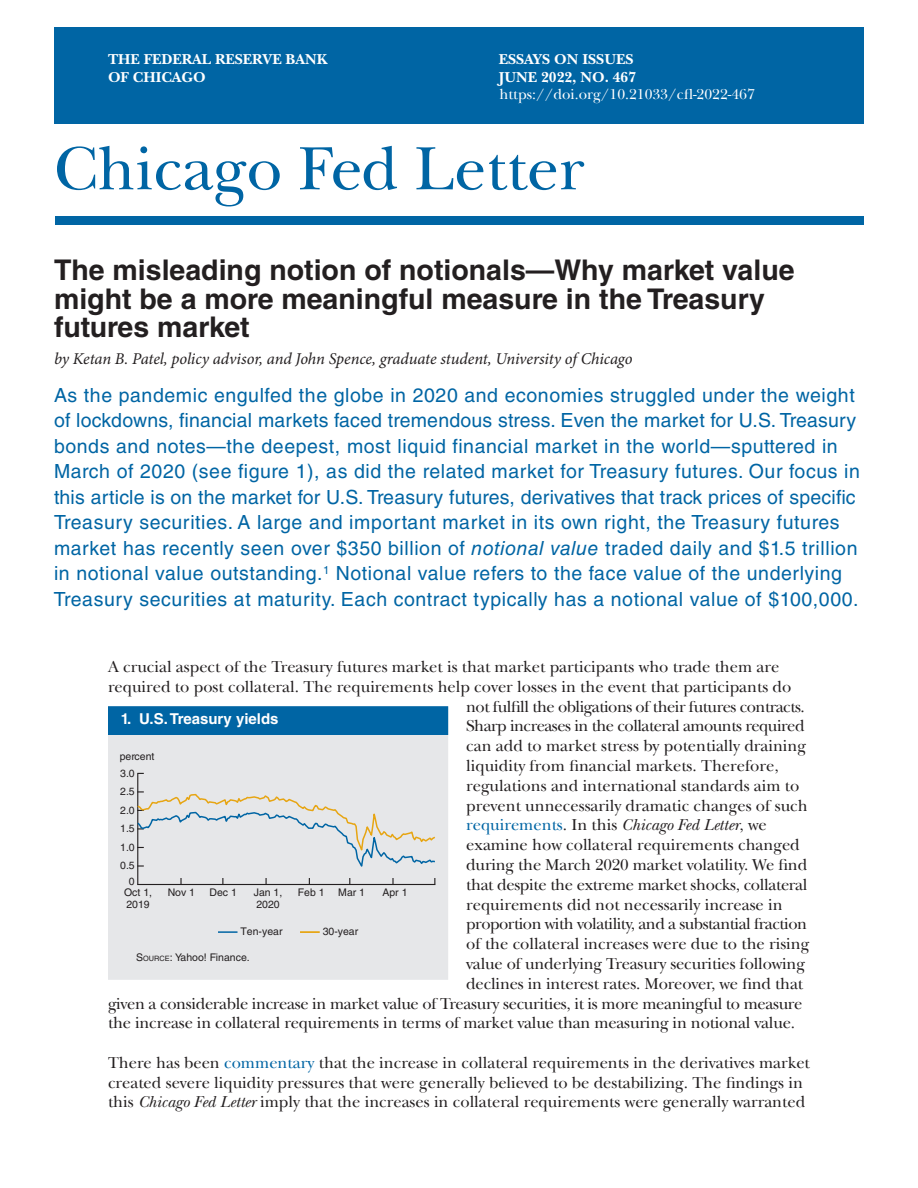
<style>
.page{position:relative;width:918px;height:1188px;background:#fff}
.page>*{position:absolute;margin:0;border:0;box-sizing:border-box;transform-origin:0 0}
.t1{font:63.75px "New Baskerville Std";color:#0065a4}
.headline{font:700 28.5px/28.5px "Helvetica LT Std";color:#231f20}
.summary{font:19.5px/25.5px "Helvetica LT Std";letter-spacing:.03em;color:#0065a4}
.CFL_body_text{font:16.5px/19.8px "New Baskerville Std";color:#231f20}
.CFL_body_text-2{font:16.5px "New Baskerville Std";letter-spacing:-.02em;color:#231f20}
.author{font:italic 16.5px "Minion Pro";letter-spacing:-.01em;color:#231f20}
.CFL_body_text-3{font:16.5px "New Baskerville Std";letter-spacing:-.03em;color:#231f20}
.t2{font:italic 16.5px "New Baskerville Std";color:#231f20}
.Essays_on_Issues{font:700 15px/18px "New Baskerville Std";color:#fff}
.t3{font:15px "New Baskerville Std";color:#fff}
.figure_title{font:700 15px "Helvetica LT Std";color:#fff}
.notes_and_sources{font:10.5px/12.6px "Helvetica LT Std";color:#231f20}
.s1{font-style:italic}
.s2{font-style:normal;color:#0065a4}
.s3{font-style:normal}
.s4{color:#0065a4}
.s5{font-style:inherit}
.s6{font-size:7.35px}
</style>
<div class="page">
<div style="left:54px;top:27px;width:810px;height:96px;background:#0065a4"></div>
<div style="left:56px;top:216px;width:808px;height:9px;background:#0065a4"></div>
<div style="left:108px;top:707px;width:340px;height:273px;background:#e6e7e9"></div>
<div style="left:109px;top:707px;width:338px;height:27px;background:#0065a4"></div>
<div style="left:108px;top:706px;width:340px;height:29px;border:2px solid #0065a4"></div>
<hr style="left:137px;top:884px;width:298px;height:1px;background:#231f20">
<hr style="left:137px;top:773px;width:1px;height:112px;background:#231f20">
<svg style="left:180px;top:878px;width:2px;height:6px"></svg>
<svg style="left:392px;top:878px;width:2px;height:6px"></svg>
<svg style="left:137px;top:791px;width:298px;height:80px"></svg>
<svg style="left:219px;top:931px;width:18px;height:2px"></svg>
<svg style="left:301px;top:931px;width:18px;height:2px"></svg>
<p class="Essays_on_Issues" style="left:108px;top:50px;width:221px">THE FEDERAL RESERVE BANK<br>OF CHICAGO</p>
<p class="Essays_on_Issues" style="left:499px;top:50px;width:136px">ESSAYS ON ISSUES</p>
<p class="Essays_on_Issues" style="left:499px;top:68px;width:139px">JUNE 2022, NO. 467</p>
<p class="t3" style="left:500px;top:86px;width:257px">https://doi.org/10.21033/cfl-2022-467</p>
<p class="t1" style="left:54px;top:132px;width:532px">Chicago Fed Letter</p>
<h1 class="headline" style="left:54px;top:256px;width:742px">The misleading notion of notionals—Why market value might be a more meaningful measure in the Treasury futures market</h1>
<p class="author" style="left:54px;top:347px;width:580px">by Ketan B. Patel, policy advisor, and John Spence, graduate student, University of Chicago</p>
<p class="summary" style="left:54px;top:382px;width:807px">As the pandemic engulfed the globe in 2020 and economies struggled under the weight of lockdowns, financial markets faced tremendous stress. Even the market for U.S. Treasury bonds and notes—the deepest, most liquid financial market in the world—sputtered in March of 2020 (see figure 1), as did the related market for Treasury futures. Our focus in this article is on the market for U.S. Treasury futures, derivatives that track prices of specific Treasury securities. A large and important market in its own right, the Treasury futures market has recently seen over $350 billion of <span class="s1">notional value</span> traded daily and $1.5 trillion in notional value outstanding.<sup>1</sup> Notional value refers to the face value of the underlying Treasury securities at maturity. Each contract typically has a notional value of $100,000.</p>
<p class="CFL_body_text" style="left:108px;top:657px;width:685px">A crucial aspect of the Treasury futures market is that market participants who trade them are required to post collateral. The requirements help cover losses in the event that participants do</p>
<p class="CFL_body_text" style="left:466px;top:697px;width:343px">not fulfill the obligations of their futures contracts.<br>Sharp increases in the collateral amounts required can add to market stress by potentially draining liquidity from financial markets. Therefore, regulations and international standards aim to prevent unnecessarily dramatic changes of such</p>
<p class="t2" style="left:466px;top:815px;width:302px"><span class="s2">requirements</span><span class="s3">. In this</span> Chicago Fed Letter<span class="s3">, we</span></p>
<p class="CFL_body_text" style="left:466px;top:835px;width:335px">examine how collateral requirements changed</p>
<p class="CFL_body_text" style="left:466px;top:855px;width:343px">during the March 2020 market volatility. We find</p>
<p class="CFL_body_text-2" style="left:466px;top:875px;width:343px">that despite the extreme market shocks, collateral</p>
<p class="CFL_body_text" style="left:466px;top:895px;width:318px">requirements did not necessarily increase in</p>
<p class="CFL_body_text-3" style="left:466px;top:915px;width:342px">proportion with volatility, and a substantial fraction</p>
<p class="CFL_body_text" style="left:466px;top:934px;width:345px">of the collateral increases were due to the rising</p>
<p class="CFL_body_text" style="left:466px;top:954px;width:340px">value of underlying Treasury securities following</p>
<p class="CFL_body_text" style="left:466px;top:974px;width:338px">declines in interest rates. Moreover, we find that</p>
<p class="CFL_body_text-2" style="left:108px;top:994px;width:696px">given a considerable increase in market value of Treasury securities, it is more meaningful to measure</p>
<p class="CFL_body_text" style="left:108px;top:1013px;width:689px">the increase in collateral requirements in terms of market value than measuring in notional value.</p>
<p class="CFL_body_text" style="left:108px;top:1053px;width:703px">There has been <span class="s4">commentary</span> that the increase in collateral requirements in the derivatives market</p>
<p class="CFL_body_text" style="left:108px;top:1072px;width:699px">created severe liquidity pressures that were generally believed to be destabilizing. The findings in this <span class="s1">Chicago Fed Letter</span> imply that the increases in collateral requirements were generally warranted</p>
<p class="figure_title" style="left:121px;top:710px;width:159px">1. U.S. Treasury yields</p>
<p class="notes_and_sources" style="left:120px;top:750px;width:36px">percent</p>
<p class="notes_and_sources" style="left:120px;top:767px;width:16px">3.0</p>
<p class="notes_and_sources" style="left:120px;top:785px;width:16px">2.5</p>
<p class="notes_and_sources" style="left:120px;top:804px;width:16px">2.0</p>
<p class="notes_and_sources" style="left:120px;top:822px;width:16px">1.5</p>
<p class="notes_and_sources" style="left:120px;top:841px;width:16px">1.0</p>
<p class="notes_and_sources" style="left:120px;top:859px;width:16px">0.5</p>
<p class="notes_and_sources" style="left:129px;top:875px;width:7px">0</p>
<p class="notes_and_sources" style="left:124px;top:886px;width:30px">Oct 1,<br>2019</p>
<p class="notes_and_sources" style="left:168px;top:886px;width:29px">Nov 1</p>
<p class="notes_and_sources" style="left:210px;top:886px;width:29px">Dec 1</p>
<p class="notes_and_sources" style="left:254px;top:886px;width:30px">Jan 1,<br>2020</p>
<p class="notes_and_sources" style="left:298px;top:886px;width:28px">Feb 1</p>
<p class="notes_and_sources" style="left:338px;top:886px;width:28px">Mar 1</p>
<p class="notes_and_sources" style="left:382px;top:886px;width:27px">Apr 1</p>
<p class="notes_and_sources" style="left:241px;top:925px;width:44px">Ten-year</p>
<p class="notes_and_sources" style="left:323px;top:925px;width:37px">30-year</p>
<p class="notes_and_sources" style="left:136px;top:951px;width:115px"><span class="s5">S</span><span class="s6">OURCE</span><span class="s5">:</span> Yahoo! Finance.</p>
</div>
